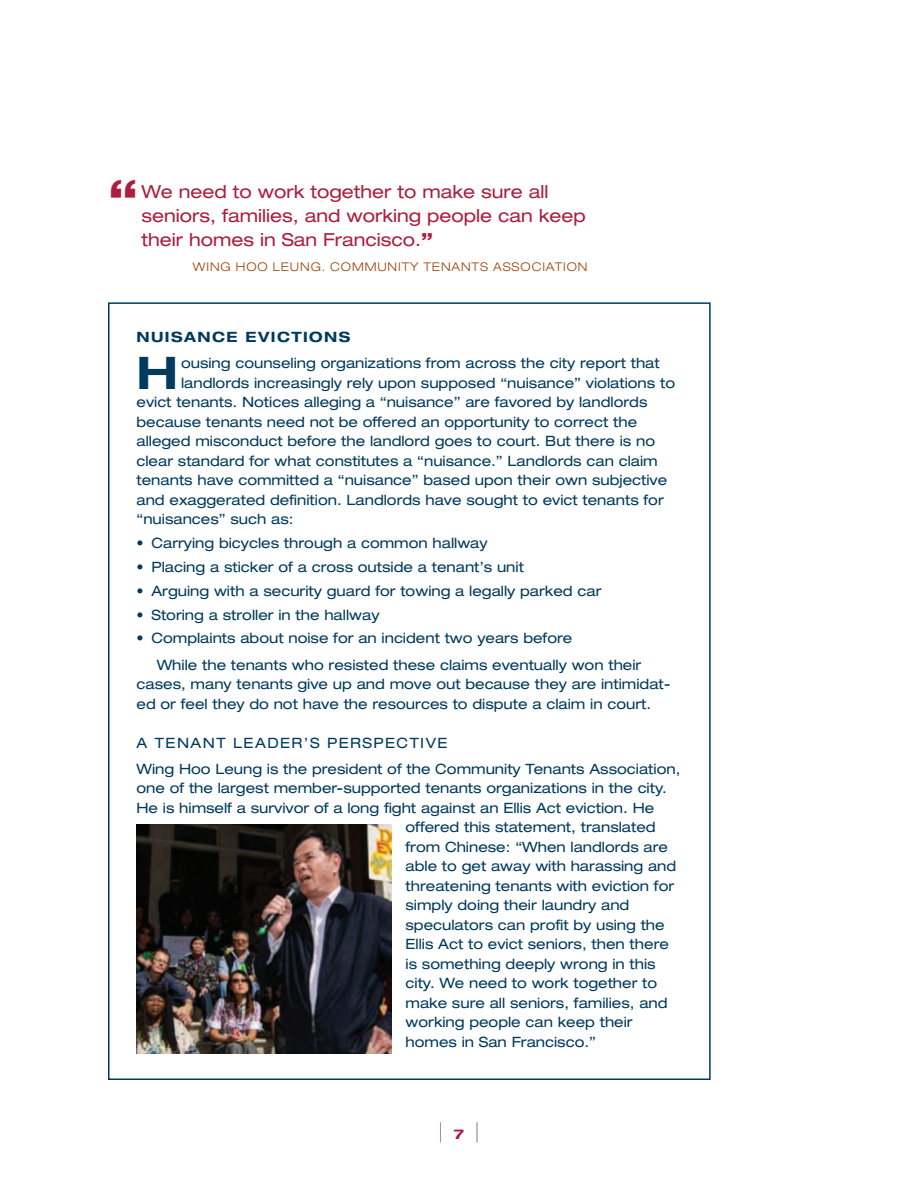
<style>
.page{position:relative;width:918px;height:1188px;background:#fff}
.page>*{position:absolute;margin:0;border:0;box-sizing:border-box;transform-origin:0 0}
.Tenant_cap{font:700 expanded 45px "Helvetica Neue";color:#003a5d}
.t1{font:800 expanded 45px "Helvetica Neue";color:#ad1d3e}
.t2{font:200 27px "Helvetica Neue";color:#231f20}
.t3{font:expanded 18px/24px "Helvetica Neue";color:#ad1d3e}
.Tenant_stories{font:expanded 14.25px/19.5px "Helvetica Neue";color:#003a5d}
.Tenant_bullet{font:expanded 14.25px "Helvetica Neue";color:#003a5d}
.Tenant_header{font:expanded 14.25px "Helvetica Neue";letter-spacing:.1em;color:#003a5d}
.Tenant_header-2{font:700 expanded 14.25px "Helvetica Neue";letter-spacing:.1em;color:#003a5d}
.Quote_name{font:300 expanded 12px "Helvetica Neue";letter-spacing:.075em;color:#9b450a}
.s1{font-weight:800}
.s2{font-weight:700;font-stretch:expanded;font-size:13.5px;color:#ad1d3e}
</style>
<div class="page">
<img style="left:136px;top:824px;width:256px;height:229px">
<p class="t1" style="left:108px;top:167px;width:32px">“</p>
<p class="t3" style="left:141px;top:179px;width:446px">We need to work together to make sure all seniors, families, and working people can keep their homes in San Francisco.<span class="s1">”</span></p>
<p class="Quote_name" style="left:193px;top:260px;width:396px">WING HOO LEUNG. COMMUNITY TENANTS ASSOCIATION</p>
<p class="Tenant_header-2" style="left:136px;top:328px;width:215px">NUISANCE EVICTIONS</p>
<p class="Tenant_stories" style="left:181px;top:353px;width:480px">ousing counseling organizations from across the city report that</p>
<p class="Tenant_stories" style="left:181px;top:373px;width:496px">landlords increasingly rely upon supposed “nuisance” violations to</p>
<p class="Tenant_stories" style="left:136px;top:392px;width:512px">evict tenants. Notices alleging a “nuisance” are favored by landlords</p>
<p class="Tenant_stories" style="left:136px;top:412px;width:502px">because tenants need not be offered an opportunity to correct the</p>
<p class="Tenant_stories" style="left:136px;top:431px;width:520px">alleged misconduct before the landlord goes to court. But there is no</p>
<p class="Tenant_stories" style="left:136px;top:451px;width:523px">clear standard for what constitutes a “nuisance.” Landlords can claim</p>
<p class="Tenant_stories" style="left:136px;top:470px;width:532px">tenants have committed a “nuisance” based upon their own subjective</p>
<p class="Tenant_stories" style="left:136px;top:490px;width:529px">and exaggerated definition. Landlords have sought to evict tenants for</p>
<p class="Tenant_stories" style="left:136px;top:509px;width:159px">“nuisances” such as:</p>
<p class="Tenant_bullet" style="left:136px;top:534px;width:353px">• Carrying bicycles through a common hallway</p>
<p class="Tenant_bullet" style="left:136px;top:558px;width:389px">• Placing a sticker of a cross outside a tenant’s unit</p>
<p class="Tenant_bullet" style="left:136px;top:582px;width:466px">• Arguing with a security guard for towing a legally parked car</p>
<p class="Tenant_bullet" style="left:136px;top:606px;width:245px">• Storing a stroller in the hallway</p>
<p class="Tenant_bullet" style="left:136px;top:630px;width:437px">• Complaints about noise for an incident two years before</p>
<p class="Tenant_stories" style="left:137px;top:655px;width:536px;text-indent:20px">While the tenants who resisted these claims eventually won their cases, many tenants give up and move out because they are intimidat&shy;ed or feel they do not have the resources to dispute a claim in court.</p>
<p class="Tenant_header" style="left:136px;top:734px;width:312px">A TENANT LEADER’S PERSPECTIVE</p>
<p class="Tenant_stories" style="left:136px;top:759px;width:545px">Wing Hoo Leung is the president of the Community Tenants Association,</p>
<p class="Tenant_stories" style="left:136px;top:778px;width:532px">one of the largest member-supported tenants organizations in the city.</p>
<p class="Tenant_stories" style="left:136px;top:798px;width:519px">He is himself a survivor of a long fight against an Ellis Act eviction. He</p>
<p class="Tenant_stories" style="left:406px;top:817px;width:252px">offered this statement, translated</p>
<p class="Tenant_stories" style="left:406px;top:837px;width:264px">from Chinese: “When landlords are</p>
<p class="Tenant_stories" style="left:406px;top:856px;width:272px">able to get away with harassing and</p>
<p class="Tenant_stories" style="left:406px;top:876px;width:270px">threatening tenants with eviction for</p>
<p class="Tenant_stories" style="left:406px;top:895px;width:225px">simply doing their laundry and</p>
<p class="Tenant_stories" style="left:406px;top:915px;width:261px">speculators can profit by using the</p>
<p class="Tenant_stories" style="left:406px;top:934px;width:265px">Ellis Act to evict seniors, then there</p>
<p class="Tenant_stories" style="left:406px;top:954px;width:252px">is something deeply wrong in this</p>
<p class="Tenant_stories" style="left:406px;top:973px;width:253px">city. We need to work together to</p>
<p class="Tenant_stories" style="left:406px;top:993px;width:264px">make sure all seniors, families, and</p>
<p class="Tenant_stories" style="left:406px;top:1012px;width:229px">working people can keep their</p>
<p class="Tenant_stories" style="left:406px;top:1032px;width:192px">homes in San Francisco.”</p>
<p class="Tenant_cap" style="left:136px;top:345px;width:43px">H</p>
<h2 class="t2" style="left:438px;top:1117px;width:44px">| <span class="s2">7</span> |</h2>
</div>
